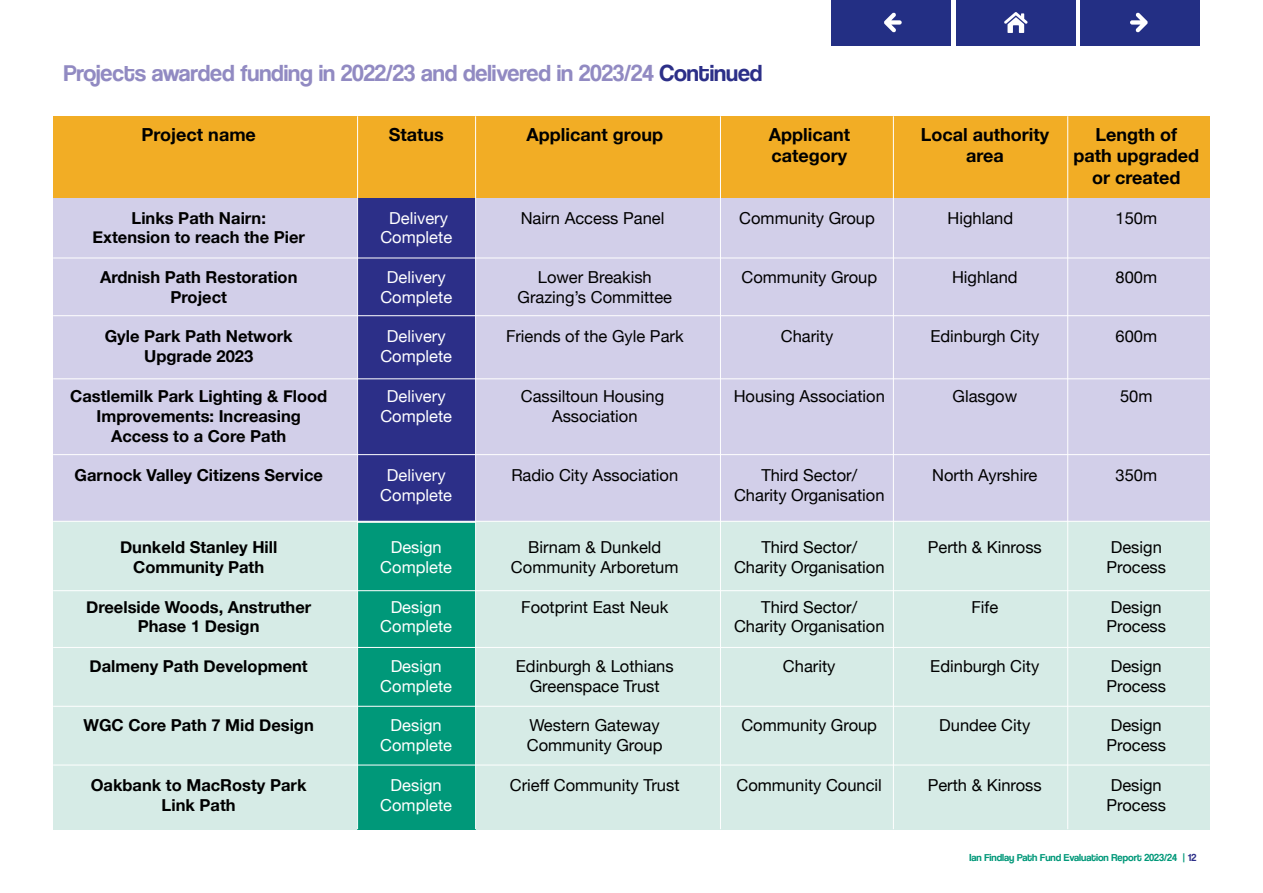
<style>
.page{position:relative;width:1263px;height:893px;background:#fff}
.page>*{position:absolute;margin:0;border:0;box-sizing:border-box;transform-origin:0 0}
.t1{font:24px "Coolvetica Rg";color:#918ac2}
.t2{font:700 18px/21.6px "Helvetica Neue";color:#000;text-align:center}
.t3{font:16.5px "Helvetica Neue";color:#000}
.t4{font:700 16.5px "Helvetica Neue";color:#000}
.t5{font:16.5px "Helvetica Neue";color:#fff}
.t6{font:10.5px "Coolvetica Rg";color:#009879}
.s1{color:#2c2f88}
</style>
<div class="page">
<div style="left:956px;top:0;width:120px;height:45px;background:#232f84"></div>
<div style="left:1080px;top:0;width:120px;height:45px;background:#232f84"></div>
<div style="left:831px;top:0;width:120px;height:45px;background:#232f84"></div>
<svg style="left:1004px;top:12px;width:24px;height:21px"></svg>
<svg style="left:1130px;top:13px;width:18px;height:19px"></svg>
<svg style="left:884px;top:13px;width:18px;height:19px"></svg>
<div style="left:53px;top:197px;width:1157px;height:325px;background:#d2cfe9"></div>
<div style="left:357px;top:198px;width:118px;height:323px;background:#2c2f88"></div>
<div style="left:53px;top:521px;width:1157px;height:308px;background:#d6ebe6"></div>
<div style="left:357px;top:523px;width:118px;height:306px;background:#009879"></div>
<div style="left:53px;top:116px;width:1157px;height:82px;background:#f2ad25"></div>
<hr style="left:357px;top:116px;width:1px;height:713px;background:#fff">
<hr style="left:475px;top:116px;width:1px;height:713px;background:#fff">
<hr style="left:720px;top:116px;width:1px;height:713px;background:#fff">
<hr style="left:893px;top:116px;width:1px;height:713px;background:#fff">
<hr style="left:1067px;top:116px;width:1px;height:713px;background:#fff">
<hr style="left:53px;top:258px;width:1157px;height:1px;background:#fff">
<hr style="left:53px;top:315px;width:1157px;height:1px;background:#fff">
<hr style="left:53px;top:378px;width:1157px;height:1px;background:#fff">
<hr style="left:53px;top:454px;width:1157px;height:1px;background:#fff">
<hr style="left:53px;top:521px;width:1157px;height:1px;background:#fff">
<hr style="left:53px;top:590px;width:1157px;height:1px;background:#fff">
<hr style="left:53px;top:647px;width:1157px;height:1px;background:#fff">
<hr style="left:53px;top:706px;width:1157px;height:1px;background:#fff">
<hr style="left:53px;top:765px;width:1157px;height:1px;background:#fff">
<h1 class="t1" style="left:64px;top:58px;width:700px">Projects awarded funding in 2022/23 and delivered in 2023/24 <span class="s1">Continued</span></h1>
<p class="t2" style="left:142px;top:124px;width:116px">Project name</p>
<p class="t2" style="left:389px;top:124px;width:57px">Status</p>
<p class="t2" style="left:526px;top:124px;width:138px">Applicant group</p>
<p class="t2" style="left:769px;top:124px;width:83px">Applicant</p>
<p class="t2" style="left:921px;top:124px;width:130px">Local authority</p>
<p class="t2" style="left:1095px;top:124px;width:83px">Length of</p>
<p class="t2" style="left:771px;top:146px;width:77px">category</p>
<p class="t2" style="left:966px;top:146px;width:39px">area</p>
<p class="t2" style="left:1073px;top:146px;width:127px">path upgraded or created</p>
<p class="t4" style="left:132px;top:205px;width:136px">Links Path Nairn:</p>
<p class="t5" style="left:389px;top:206px;width:60px">Delivery</p>
<p class="t3" style="left:521px;top:206px;width:145px">Nairn Access Panel</p>
<p class="t3" style="left:739px;top:206px;width:137px">Community Group</p>
<p class="t3" style="left:947px;top:206px;width:67px">Highland</p>
<p class="t3" style="left:1115px;top:206px;width:43px">150m</p>
<p class="t4" style="left:93px;top:225px;width:214px">Extension to reach the Pier</p>
<p class="t5" style="left:380px;top:226px;width:73px">Complete</p>
<p class="t4" style="left:100px;top:264px;width:199px">Ardnish Path Restoration</p>
<p class="t5" style="left:387px;top:265px;width:60px">Delivery</p>
<p class="t3" style="left:538px;top:265px;width:115px">Lower Breakish</p>
<p class="t3" style="left:741px;top:265px;width:137px">Community Group</p>
<p class="t3" style="left:952px;top:265px;width:67px">Highland</p>
<p class="t3" style="left:1115px;top:265px;width:43px">800m</p>
<p class="t4" style="left:170px;top:284px;width:58px">Project</p>
<p class="t5" style="left:380px;top:285px;width:73px">Complete</p>
<p class="t3" style="left:517px;top:285px;width:156px">Grazing’s Committee</p>
<p class="t4" style="left:105px;top:324px;width:189px">Gyle Park Path Network</p>
<p class="t5" style="left:387px;top:325px;width:60px">Delivery</p>
<p class="t3" style="left:506px;top:325px;width:179px">Friends of the Gyle Park</p>
<p class="t3" style="left:781px;top:325px;width:54px">Charity</p>
<p class="t3" style="left:930px;top:325px;width:110px">Edinburgh City</p>
<p class="t3" style="left:1115px;top:325px;width:43px">600m</p>
<p class="t4" style="left:144px;top:343px;width:111px">Upgrade 2023</p>
<p class="t5" style="left:380px;top:344px;width:73px">Complete</p>
<p class="t4" style="left:70px;top:383px;width:259px">Castlemilk Park Lighting &amp; Flood</p>
<p class="t5" style="left:387px;top:384px;width:60px">Delivery</p>
<p class="t3" style="left:521px;top:384px;width:145px">Cassiltoun Housing</p>
<p class="t3" style="left:734px;top:384px;width:153px">Housing Association</p>
<p class="t3" style="left:952px;top:384px;width:66px">Glasgow</p>
<p class="t3" style="left:1120px;top:384px;width:34px">50m</p>
<p class="t4" style="left:97px;top:403px;width:206px">Improvements: Increasing</p>
<p class="t5" style="left:380px;top:404px;width:73px">Complete</p>
<p class="t3" style="left:552px;top:404px;width:87px">Association</p>
<p class="t4" style="left:111px;top:423px;width:177px">Access to a Core Path</p>
<p class="t4" style="left:75px;top:462px;width:250px">Garnock Valley Citizens Service</p>
<p class="t5" style="left:387px;top:463px;width:60px">Delivery</p>
<p class="t3" style="left:511px;top:463px;width:168px">Radio City Association</p>
<p class="t3" style="left:761px;top:463px;width:97px">Third Sector/</p>
<p class="t3" style="left:932px;top:463px;width:107px">North Ayrshire</p>
<p class="t3" style="left:1115px;top:463px;width:43px">350m</p>
<p class="t5" style="left:380px;top:483px;width:73px">Complete</p>
<p class="t3" style="left:734px;top:483px;width:152px">Charity Organisation</p>
<p class="t4" style="left:120px;top:534px;width:159px">Dunkeld Stanley Hill</p>
<p class="t5" style="left:391px;top:535px;width:53px">Design</p>
<p class="t3" style="left:528px;top:535px;width:135px">Birnam &amp; Dunkeld</p>
<p class="t3" style="left:761px;top:535px;width:97px">Third Sector/</p>
<p class="t3" style="left:928px;top:535px;width:115px">Perth &amp; Kinross</p>
<p class="t3" style="left:1111px;top:535px;width:53px">Design</p>
<p class="t4" style="left:133px;top:554px;width:133px">Community Path</p>
<p class="t5" style="left:380px;top:555px;width:73px">Complete</p>
<p class="t3" style="left:511px;top:555px;width:169px">Community Arboretum</p>
<p class="t3" style="left:734px;top:555px;width:152px">Charity Organisation</p>
<p class="t3" style="left:1106px;top:555px;width:61px">Process</p>
<p class="t4" style="left:86px;top:594px;width:227px">Dreelside Woods, Anstruther</p>
<p class="t5" style="left:391px;top:595px;width:53px">Design</p>
<p class="t3" style="left:521px;top:595px;width:148px">Footprint East Neuk</p>
<p class="t3" style="left:761px;top:595px;width:97px">Third Sector/</p>
<p class="t3" style="left:971px;top:595px;width:28px">Fife</p>
<p class="t3" style="left:1111px;top:595px;width:53px">Design</p>
<p class="t4" style="left:138px;top:614px;width:123px">Phase 1 Design</p>
<p class="t5" style="left:380px;top:615px;width:73px">Complete</p>
<p class="t3" style="left:734px;top:615px;width:152px">Charity Organisation</p>
<p class="t3" style="left:1106px;top:615px;width:61px">Process</p>
<p class="t4" style="left:90px;top:653px;width:220px">Dalmeny Path Development</p>
<p class="t5" style="left:391px;top:654px;width:53px">Design</p>
<p class="t3" style="left:516px;top:654px;width:159px">Edinburgh &amp; Lothians</p>
<p class="t3" style="left:783px;top:654px;width:54px">Charity</p>
<p class="t3" style="left:930px;top:654px;width:110px">Edinburgh City</p>
<p class="t3" style="left:1111px;top:654px;width:53px">Design</p>
<p class="t5" style="left:380px;top:674px;width:73px">Complete</p>
<p class="t3" style="left:530px;top:674px;width:131px">Greenspace Trust</p>
<p class="t3" style="left:1106px;top:674px;width:61px">Process</p>
<p class="t4" style="left:83px;top:713px;width:232px">WGC Core Path 7 Mid Design</p>
<p class="t5" style="left:391px;top:714px;width:53px">Design</p>
<p class="t3" style="left:530px;top:714px;width:132px">Western Gateway</p>
<p class="t3" style="left:741px;top:714px;width:137px">Community Group</p>
<p class="t3" style="left:939px;top:714px;width:93px">Dundee City</p>
<p class="t3" style="left:1111px;top:714px;width:53px">Design</p>
<p class="t5" style="left:380px;top:733px;width:73px">Complete</p>
<p class="t3" style="left:527px;top:733px;width:137px">Community Group</p>
<p class="t3" style="left:1106px;top:733px;width:61px">Process</p>
<p class="t4" style="left:91px;top:772px;width:217px">Oakbank to MacRosty Park</p>
<p class="t5" style="left:391px;top:773px;width:53px">Design</p>
<p class="t3" style="left:510px;top:773px;width:171px">Crieff Community Trust</p>
<p class="t3" style="left:736px;top:773px;width:147px">Community Council</p>
<p class="t3" style="left:928px;top:773px;width:115px">Perth &amp; Kinross</p>
<p class="t3" style="left:1111px;top:773px;width:53px">Design</p>
<p class="t4" style="left:162px;top:792px;width:75px">Link Path</p>
<p class="t5" style="left:380px;top:793px;width:73px">Complete</p>
<p class="t3" style="left:1106px;top:793px;width:61px">Process</p>
<p class="t6" style="left:969px;top:851px;width:228px">Ian Findlay Path Fund Evaluation Report 2023/24 | <span class="s1">12</span></p>
</div>
